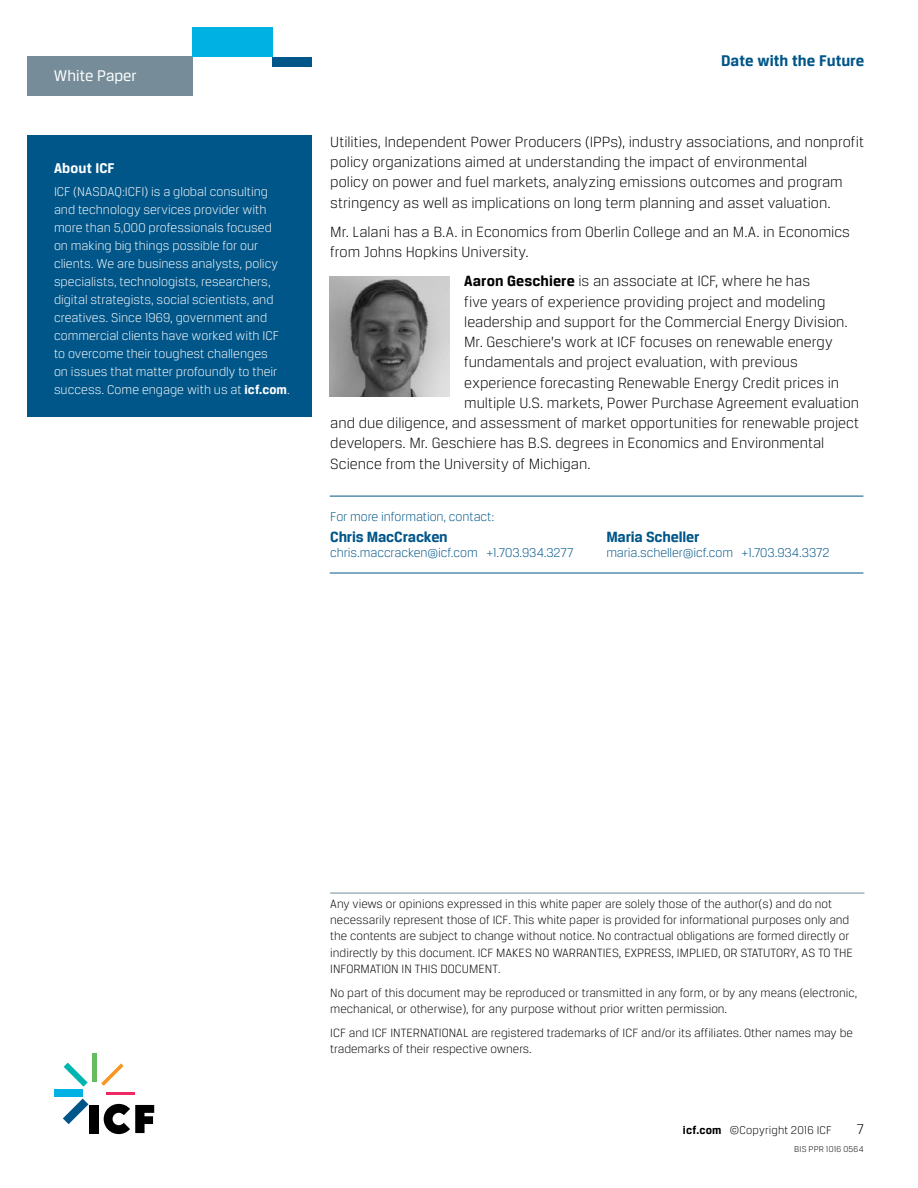
<style>
.page{position:relative;width:918px;height:1188px;background:#fff}
.page>*{position:absolute;margin:0;border:0;box-sizing:border-box;transform-origin:0 0}
.t1{font:700 16.5px "Breuer Text";letter-spacing:.005em;color:#005689}
.t2{font:16.5px "Breuer Text";color:#fff}
.t3{font:300 15.75px/20.2px "Breuer Text";color:#000}
.t4{font:700 15.75px "Breuer Text";letter-spacing:-.01em;color:#005689}
.t5{font:700 15px "Breuer Text";letter-spacing:.01em;color:#fff}
.t6{font:300 15px "Breuer Text";color:#000}
.t7{font:300 13.5px/18px "Breuer Text";color:#fff}
.t8{font:300 13.5px "Breuer Text";letter-spacing:-.005em;color:#005689}
.t9{font:300 12.75px/16.5px "Breuer Text";color:#000}
.t10{font:300 12px "Breuer Text";letter-spacing:.01em;color:#000}
.t11{font:300 9px "Breuer Text";letter-spacing:.02em;color:#000}
.s1{font-weight:700}
</style>
<div class="page">
<div style="left:27px;top:57px;width:165px;height:39px;background:#768d99"></div>
<div style="left:192px;top:27px;width:80px;height:30px;background:#00b1e4"></div>
<div style="left:272px;top:57px;width:39px;height:10px;background:#005689"></div>
<hr style="left:330px;top:893px;width:534px;height:1px;background:#768d99">
<div style="left:27px;top:135px;width:284px;height:282px;background:#005689"></div>
<hr style="left:330px;top:496px;width:533px;height:1px;background:#005689">
<hr style="left:330px;top:573px;width:533px;height:1px;background:#005689">
<img style="left:329px;top:276px;width:120px;height:120px">
<div style="left:89px;top:1105px;width:10px;height:28px;background:#000"></div>
<svg style="left:63px;top:1099px;width:25px;height:25px"></svg>
<div style="left:54px;top:1090px;width:28px;height:7px;background:#00b1e4"></div>
<svg style="left:64px;top:1063px;width:24px;height:24px"></svg>
<hr style="left:92px;top:1053px;width:4px;height:28px;background:#65bd60">
<svg style="left:101px;top:1063px;width:23px;height:23px"></svg>
<hr style="left:106px;top:1092px;width:28px;height:2px;background:#ee2964">
<svg style="left:104px;top:1104px;width:50px;height:30px"></svg>
<p class="t2" style="left:54px;top:67px;width:84px">White Paper</p>
<p class="t5" style="left:54px;top:160px;width:62px">About ICF</p>
<p class="t7" style="left:54px;top:182px;width:237px">ICF (NASDAQ:ICFI) is a global consulting and technology services provider with more than 5,000 professionals focused<br>on making big things possible for our clients. We are business analysts, policy specialists, technologists, researchers, digital strategists, social scientists, and creatives. Since 1969, government and commercial clients have worked with ICF to overcome their toughest challenges<br>on issues that matter profoundly to their success. Come engage with us at <span class="s1">icf.com</span>.</p>
<p class="t1" style="left:721px;top:52px;width:145px">Date with the Future</p>
<p class="t3" style="left:330px;top:131px;width:535px">Utilities, Independent Power Producers (IPPs), industry associations, and nonprofit policy organizations aimed at understanding the impact of environmental<br>policy on power and fuel markets, analyzing emissions outcomes and program stringency as well as implications on long term planning and asset valuation.</p>
<p class="t3" style="left:330px;top:221px;width:521px">Mr. Lalani has a B.A. in Economics from Oberlin College and an M.A. in Economics from Johns Hopkins University.</p>
<p class="t3" style="left:464px;top:271px;width:347px"><span class="s1">Aaron Geschiere</span> is an associate at ICF, where he has</p>
<p class="t3" style="left:464px;top:291px;width:363px">five years of experience providing project and modeling</p>
<p class="t3" style="left:464px;top:311px;width:385px">leadership and support for the Commercial Energy Division.</p>
<p class="t3" style="left:464px;top:332px;width:370px">Mr. Geschiere’s work at ICF focuses on renewable energy</p>
<p class="t3" style="left:464px;top:352px;width:335px">fundamentals and project evaluation, with previous</p>
<p class="t3" style="left:464px;top:372px;width:377px">experience forecasting Renewable Energy Credit prices in</p>
<p class="t3" style="left:464px;top:392px;width:396px">multiple U.S. markets, Power Purchase Agreement evaluation</p>
<p class="t3" style="left:330px;top:413px;width:530px">and due diligence, and assessment of market opportunities for renewable project</p>
<p class="t3" style="left:330px;top:433px;width:496px">developers. Mr. Geschiere has B.S. degrees in Economics and Environmental</p>
<p class="t3" style="left:330px;top:453px;width:262px">Science from the University of Michigan.</p>
<p class="t8" style="left:330px;top:509px;width:166px">For more information, contact:</p>
<p class="t4" style="left:330px;top:528px;width:119px">Chris MacCracken</p>
<p class="t8" style="left:330px;top:546px;width:245px">chris.maccracken@icf.com +1.703.934.3277</p>
<p class="t4" style="left:606px;top:528px;width:95px">Maria Scheller</p>
<p class="t8" style="left:606px;top:546px;width:225px">maria.scheller@icf.com +1.703.934.3372</p>
<p class="t9" style="left:330px;top:895px;width:524px">Any views or opinions expressed in this white paper are solely those of the author(s) and do not necessarily represent those of ICF. This white paper is provided for informational purposes only and the contents are subject to change without notice. No contractual obligations are formed directly or indirectly by this document. ICF MAKES NO WARRANTIES, EXPRESS, IMPLIED, OR STATUTORY, AS TO THE INFORMATION IN THIS DOCUMENT.</p>
<p class="t9" style="left:330px;top:984px;width:529px">No part of this document may be reproduced or transmitted in any form, or by any means (electronic, mechanical, or otherwise), for any purpose without prior written permission.</p>
<p class="t9" style="left:330px;top:1024px;width:524px">ICF and ICF INTERNATIONAL are registered trademarks of ICF and/or its affiliates. Other names may be trademarks of their respective owners.</p>
<p class="t10" style="left:683px;top:1124px;width:150px"><span class="s1">icf.com</span> ©Copyright 2016 ICF</p>
<p class="t6" style="left:857px;top:1121px;width:9px">7</p>
<p class="t11" style="left:794px;top:1144px;width:71px">BIS PPR 1016 0564</p>
</div>
